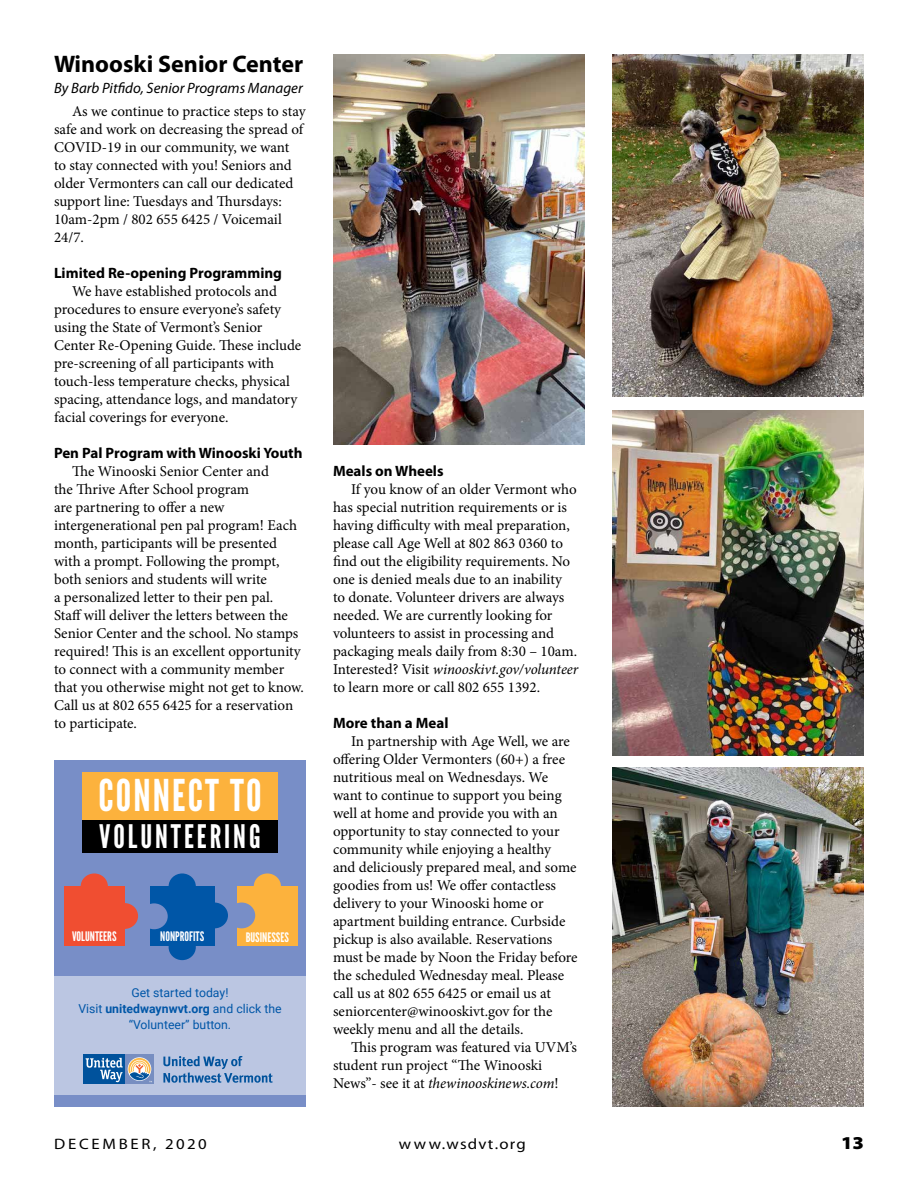
<style>
.page{position:relative;width:918px;height:1188px;background:#fff}
.page>*{position:absolute;margin:0;border:0;box-sizing:border-box;transform-origin:0 0}
.t1{font:43.8px "League Gothic";letter-spacing:.05em;color:#fff}
.t2{font:32.4px "League Gothic";letter-spacing:.09em;color:#fff}
.t3{font:700 24px "Myriad Pro";color:#000}
.t4{font:900 18.15px "Myriad Pro";color:#000;scale:1.11 1}
.t5{font:15.15px "Myriad Pro";letter-spacing:.15em;color:#000;scale:1.11 1}
.t6{font:15.15px "Myriad Pro";letter-spacing:.075em;color:#000;scale:1.11 1}
.t7{font:15px/18px "Minion Pro";color:#000}
.t8{font:700 15px "Myriad Pro";color:#000}
.t9{font:italic 15px "Myriad Pro";color:#000}
.t10{font:13.2px "League Gothic";color:#fff}
.t11{font:12.3px/15.8px "Roboto";color:#0056a7;text-align:center}
.s1{font-weight:700}
.s2{font-style:italic}
</style>
<div class="page">
<div style="left:54px;top:760px;width:252px;height:347px;background:#788ec7"></div>
<div style="left:54px;top:976px;width:252px;height:119px;background:#bbc6e2"></div>
<div style="left:82px;top:772px;width:196px;height:48px;background:#fcb23d"></div>
<div style="left:82px;top:820px;width:196px;height:33px;background:#000"></div>
<div style="left:64px;top:886px;width:60px;height:60px;background:#f04e31"></div>
<div style="left:111px;top:903px;width:27px;height:26px;background:#f04e31;border-radius:50%"></div>
<div style="left:81px;top:873px;width:27px;height:26px;background:#f04e31;border-radius:50%"></div>
<div style="left:150px;top:886px;width:64px;height:60px;background:#0056a7"></div>
<div style="left:169px;top:934px;width:27px;height:26px;background:#0056a7;border-radius:50%"></div>
<div style="left:169px;top:873px;width:27px;height:26px;background:#0056a7;border-radius:50%"></div>
<div style="left:201px;top:903px;width:27px;height:25px;background:#0056a7;border-radius:50%"></div>
<div style="left:237px;top:886px;width:60px;height:60px;background:#fcb23d"></div>
<div style="left:254px;top:873px;width:27px;height:26px;background:#fcb23d;border-radius:50%"></div>
<div style="left:228px;top:903px;width:27px;height:25px;background:#788ec7;border-radius:50%"></div>
<div style="left:141px;top:903px;width:27px;height:26px;background:#788ec7;border-radius:50%"></div>
<div style="left:125px;top:1054px;width:29px;height:30px;background:#778ec1"></div>
<div style="left:83px;top:1054px;width:42px;height:30px;background:#00529c"></div>
<svg style="left:86px;top:1058px;width:66px;height:24px"></svg>
<svg style="left:163px;top:1056px;width:110px;height:27px"></svg>
<img style="left:333px;top:54px;width:252px;height:390px">
<img style="left:612px;top:54px;width:252px;height:342px">
<img style="left:612px;top:410px;width:252px;height:346px">
<img style="left:612px;top:768px;width:251px;height:339px">
<h2 class="t3" style="left:54px;top:48px;width:251px">Winooski Senior Center</h2>
<p class="t9" style="left:54px;top:79px;width:250px">By Barb Pitfdo, Senior Programs Manager</p>
<p class="t7" style="left:54px;top:103px;width:253px;text-indent:18px">As we continue to practice steps to stay safe and work on decreasing the spread of COVID-19 in our community, we want<br>to stay connected with you! Seniors and older Vermonters can call our dedicated support line: Tuesdays and Tursdays:<br>10am-2pm / 802 655 6425 / Voicemail 24/7.</p>
<h5 class="t8" style="left:54px;top:264px;width:230px">Limited Re-opening Programming</h5>
<p class="t7" style="left:54px;top:283px;width:249px;text-indent:18px">We have established protocols and procedures to ensure everyone’s safety using the State of Vermont’s Senior Center Re-Opening Guide. Tese include pre-screening of all participants with touch-less temperature checks, physical spacing, attendance logs, and mandatory facial coverings for everyone.</p>
<h5 class="t8" style="left:54px;top:444px;width:250px">Pen Pal Program with Winooski Youth</h5>
<p class="t7" style="left:54px;top:463px;width:251px;text-indent:18px">Te Winooski Senior Center and<br>the Trive Afer School program<br>are partnering to ofer a new intergenerational pen pal program! Each month, participants will be presented with a prompt. Following the prompt, both seniors and students will write<br>a personalized letter to their pen pal.<br>Staf will deliver the letters between the Senior Center and the school. No stamps required! Tis is an excellent opportunity to connect with a community member that you otherwise might not get to know.<br>Call us at 802 655 6425 for a reservation to participate.</p>
<p class="t1" style="left:98px;top:769px;width:165px">CONNECT TO</p>
<p class="t2" style="left:99px;top:817px;width:163px">VOLUNTEERING</p>
<p class="t10" style="left:72px;top:928px;width:46px">VOLUNTEERS</p>
<p class="t10" style="left:160px;top:928px;width:46px">NONPROFITS</p>
<p class="t10" style="left:246px;top:930px;width:45px">BUSINESSES</p>
<p class="t11" style="left:78px;top:985px;width:205px">Get started today!<br>Visit <span class="s1">unitedwaynwvt.org</span> and click the “Volunteer” button.</p>
<h5 class="t8" style="left:333px;top:462px;width:112px">Meals on Wheels</h5>
<p class="t7" style="left:333px;top:481px;width:247px;text-indent:18px">If you know of an older Vermont who has special nutrition requirements or is having difculty with meal preparation, please call Age Well at 802 863 0360 to fnd out the eligibility requirements. No one is denied meals due to an inability<br>to donate. Volunteer drivers are always needed. We are currently looking for volunteers to assist in processing and packaging meals daily from 8:30 – 10am.<br>Interested? Visit <span class="s2">winooskivt.gov/volunteer </span>to learn more or call 802 655 1392.</p>
<h5 class="t8" style="left:333px;top:714px;width:117px">More than a Meal</h5>
<p class="t7" style="left:333px;top:733px;width:246px;text-indent:18px">In partnership with Age Well, we are ofering Older Vermonters (60+) a free nutritious meal on Wednesdays. We want to continue to support you being well at home and provide you with an opportunity to stay connected to your community while enjoying a healthy<br>and deliciously prepared meal, and some goodies from us! We ofer contactless delivery to your Winooski home or apartment building entrance. Curbside pickup is also available. Reservations must be made by Noon the Friday before the scheduled Wednesday meal. Please call us at 802 655 6425 or email us at seniorcenter@winooskivt.gov for the weekly menu and all the details.</p>
<p class="t7" style="left:333px;top:1039px;width:245px;text-indent:18px">Tis program was featured via UVM’s student run project “Te Winooski<br>News”- see it at <span class="s2">thewinooskinews.com</span>!</p>
<p class="t5" style="left:54px;top:1136px;width:139px">DECEMBER, 2020</p>
<p class="t6" style="left:399px;top:1136px;width:116px">www.wsdvt.org</p>
<p class="t4" style="left:841px;top:1131px;width:22px">13</p>
</div>
